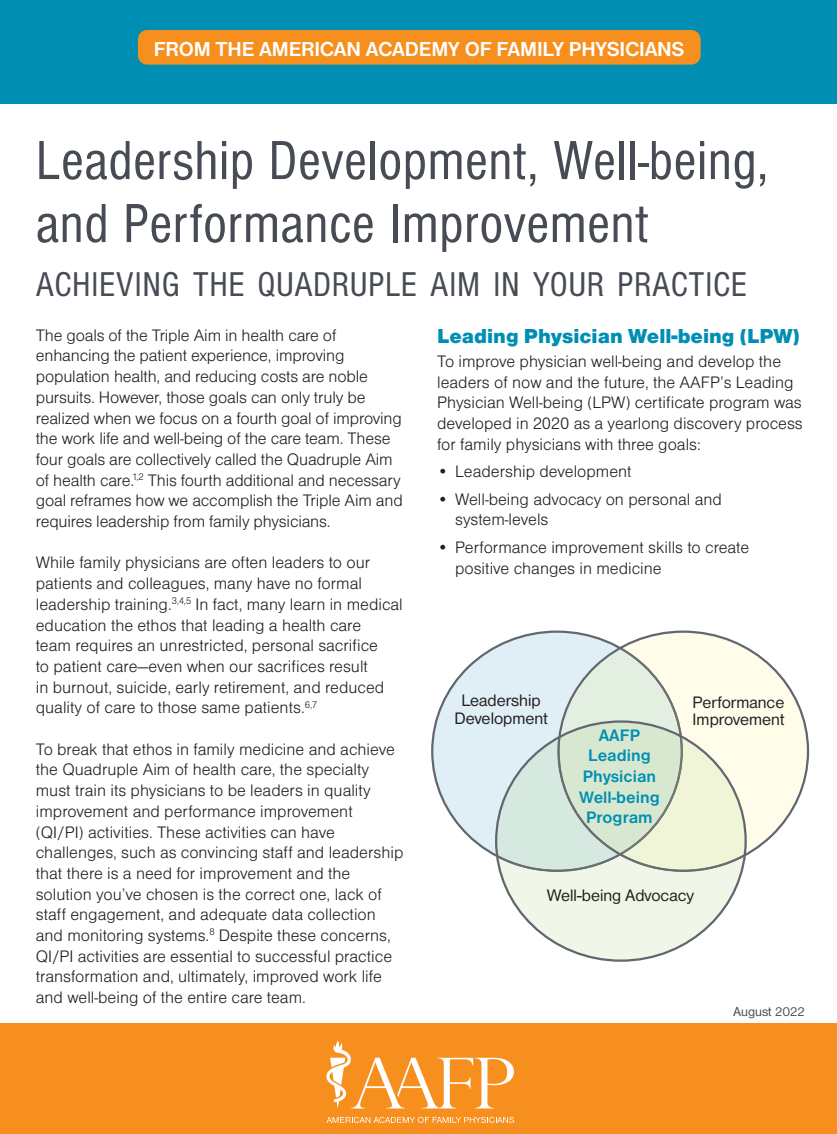
<style>
.page{position:relative;width:837px;height:1134px;background:#fff}
.page>*{position:absolute;margin:0;border:0;box-sizing:border-box;transform-origin:0 0}
.t1{font:condensed 57px/63px "Nimbus San D";letter-spacing:.01em;color:#464b54}
.t2{font:condensed 35.7px "Nimbus San D";letter-spacing:.015em;color:#464b54}
.t3{font:700 21px "Nimbus San D";letter-spacing:-.01em;color:#fff}
.t4{font:21px "Nimbus San D Blac";color:#008fb3}
.t5{font:17.25px/20.7px "Nimbus San D Ligh";color:#231f20}
.t6{font:17.25px/17.7px "Nimbus San D";color:#231f20;text-align:center}
.t7{font:700 17.25px/20.7px "Nimbus San D";color:#008fb3;text-align:center}
.t8{font:13.5px "Nimbus San D";color:#464b54}
</style>
<div class="page">
<div style="left:0;top:0;width:837px;height:103px;background:#008fb3"></div>
<div style="left:0;top:1024px;width:837px;height:110px;background:#f68f1e"></div>
<svg style="left:326px;top:1040px;width:188px;height:69px"></svg>
<svg style="left:327px;top:1117px;width:187px;height:6px"></svg>
<div style="left:138px;top:30px;width:563px;height:35px;background:#f68f1e;border-radius:9px"></div>
<svg style="left:431px;top:631px;width:126px;height:225px;fill:#dfeff5"></svg>
<svg style="left:557px;top:631px;width:252px;height:230px;fill:#fffde9"></svg>
<svg style="left:495px;top:648px;width:250px;height:313px;background:#e3ecdf"></svg>
<p class="t3" style="left:154px;top:37px;width:532px">FROM THE AMERICAN ACADEMY OF FAMILY PHYSICIANS</p>
<p class="t1" style="left:36px;top:128px;width:734px">Leadership Development, Well-being, and Performance Improvement</p>
<p class="t2" style="left:36px;top:265px;width:713px">ACHIEVING THE QUADRUPLE AIM IN YOUR PRACTICE</p>
<p class="t5" style="left:36px;top:324px;width:369px">The goals of the Triple Aim in health care of enhancing the patient experience, improving population health, and reducing costs are noble pursuits. However, those goals can only truly be realized when we focus on a fourth goal of improving the work life and well-being of the care team. These four goals are collectively called the Quadruple Aim of health care.<sup>1,2</sup> This fourth additional and necessary goal reframes how we accomplish the Triple Aim and requires leadership from family physicians.</p>
<p class="t5" style="left:36px;top:552px;width:369px">While family physicians are often leaders to our patients and colleagues, many have no formal leadership training.<sup>3,4,5</sup> In fact, many learn in medical education the ethos that leading a health care<br>team requires an unrestricted, personal sacrifice<br>to patient care—even when our sacrifices result<br>in burnout, suicide, early retirement, and reduced quality of care to those same patients.<sup>6,7</sup></p>
<p class="t5" style="left:36px;top:738px;width:369px">To break that ethos in family medicine and achieve the Quadruple Aim of health care, the specialty must train its physicians to be leaders in quality improvement and performance improvement (QI/PI) activities. These activities can have challenges, such as convincing staff and leadership that there is a need for improvement and the solution you’ve chosen is the correct one, lack of staff engagement, and adequate data collection and monitoring systems.<sup>8</sup> Despite these concerns, QI/PI activities are essential to successful practice transformation and, ultimately, improved work life and well-being of the entire care team.</p>
<p class="t4" style="left:437px;top:324px;width:364px">Leading Physician Well-being (LPW)</p>
<p class="t5" style="left:437px;top:351px;width:367px">To improve physician well-being and develop the leaders of now and the future, the AAFP’s Leading Physician Well-being (LPW) certificate program was developed in 2020 as a yearlong discovery process for family physicians with three goals:</p>
<p class="t5" style="left:437px;top:461px;width:196px">• Leadership development</p>
<p class="t5" style="left:455px;top:488px;width:268px;text-indent:-18px">• Well-being advocacy on personal and system-levels</p>
<p class="t5" style="left:455px;top:537px;width:296px;text-indent:-18px">• Performance improvement skills to create positive changes in medicine</p>
<p class="t6" style="left:454px;top:691px;width:95px">Leadership<br>Development</p>
<p class="t6" style="left:693px;top:693px;width:93px;text-align:left">Performance<br>Improvement</p>
<p class="t7" style="left:579px;top:724px;width:82px">AAFP<br>Leading<br>Physician<br>Well-being<br>Program</p>
<p class="t6" style="left:547px;top:886px;width:148px">Well-being Advocacy</p>
<p class="t8" style="left:734px;top:1004px;width:73px">August 2022</p>
</div>
